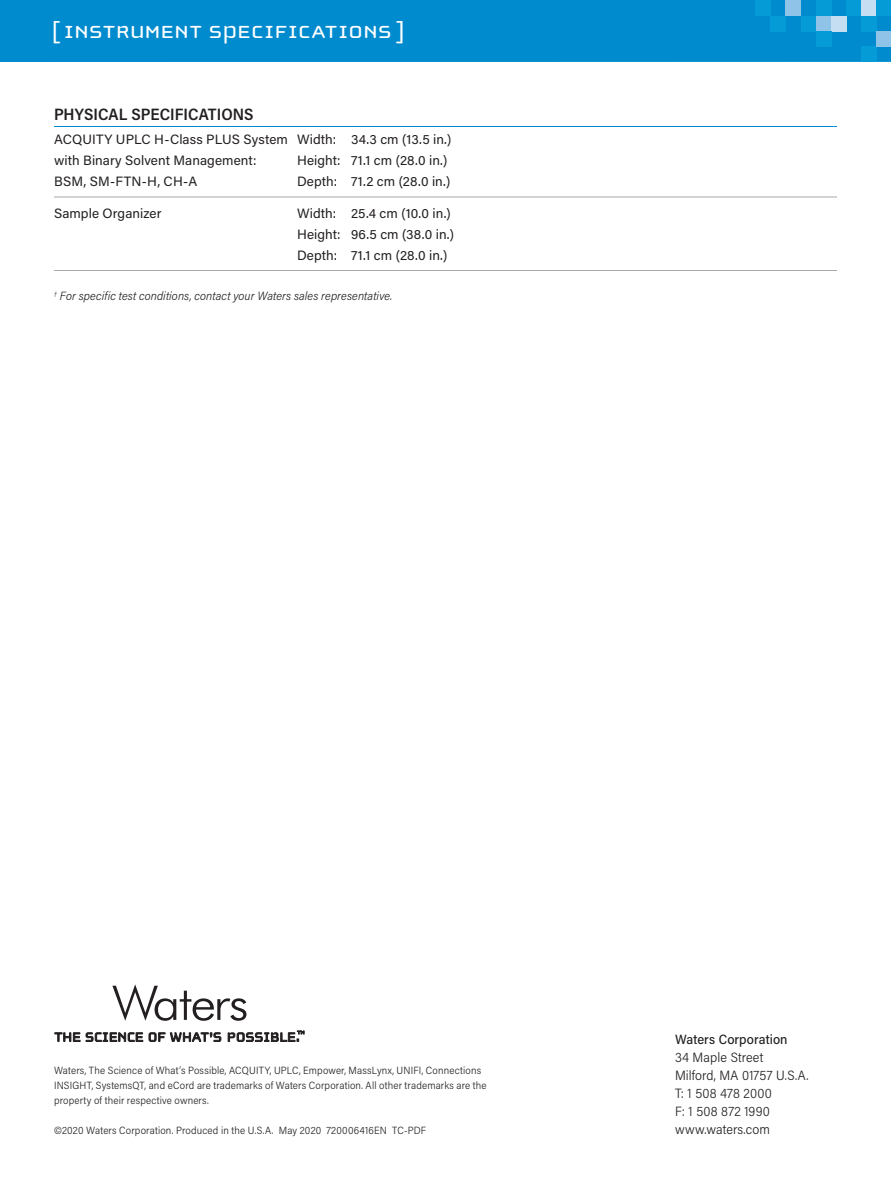
<style>
.page{position:relative;width:891px;height:1188px;background:#fff}
.page>*{position:absolute;margin:0;border:0;box-sizing:border-box;transform-origin:0 0}
.t1{font:25.5px "Cholla Unicase";letter-spacing:.015em;color:#fff;scale:1.1 1}
.t2{font:600 16.5px "Acumin Pro Semi Cond";color:#231f20}
.t3{font:13.5px/21px "Acumin Pro";letter-spacing:.01em;color:#231f20}
.t4{font:300 13.5px/18px "Acumin Pro Semi Cond";letter-spacing:.01em;color:#231f20}
.t5{font:500 13.5px "Acumin Pro Semi Cond";letter-spacing:.005em;color:#231f20}
.t6{font:italic 300 12px "Acumin Pro Semi Cond";letter-spacing:.01em;color:#231f20}
.t7{font:300 10.5px/15px "Acumin Pro Semi Cond";letter-spacing:.015em;color:#231f20}
</style>
<div class="page">
<div style="left:0;top:0;width:891px;height:62px;background:#008bcf"></div>
<div style="left:755px;top:0;width:15px;height:16px;background:#059bd7"></div>
<div style="left:861px;top:47px;width:15px;height:15px;background:#059bd7"></div>
<div style="left:770px;top:16px;width:16px;height:15px;background:#059bd7"></div>
<div style="left:786px;top:0;width:15px;height:16px;background:#90c3e8"></div>
<div style="left:801px;top:16px;width:15px;height:15px;background:#059bd7"></div>
<div style="left:816px;top:16px;width:16px;height:15px;background:#90c3e8"></div>
<div style="left:832px;top:16px;width:15px;height:15px;background:#c5def2"></div>
<div style="left:816px;top:0;width:16px;height:16px;background:#059bd7"></div>
<div style="left:816px;top:31px;width:16px;height:16px;background:#059bd7"></div>
<div style="left:861px;top:0;width:15px;height:16px;background:#c5def2"></div>
<div style="left:847px;top:0;width:14px;height:16px;background:#059bd7"></div>
<div style="left:876px;top:0;width:15px;height:16px;background:#059bd7"></div>
<div style="left:861px;top:16px;width:15px;height:15px;background:#059bd7"></div>
<div style="left:876px;top:31px;width:15px;height:16px;background:#90c3e8"></div>
<svg style="left:55px;top:1032px;width:88px;height:10px"></svg>
<svg style="left:149px;top:1032px;width:72px;height:10px"></svg>
<svg style="left:228px;top:1031px;width:76px;height:11px"></svg>
<svg style="left:112px;top:984px;width:134px;height:37px"></svg>
<hr style="left:54px;top:126px;width:783px;height:1px;background:#008bcf">
<hr style="left:54px;top:197px;width:783px;height:1px;background:#a8a9ad">
<hr style="left:54px;top:270px;width:783px;height:1px;background:#a8a9ad">
<h1 class="t1" style="left:52px;top:19px;width:323px">[ INSTRUMENT SPECIFICATIONS ]</h1>
<h2 class="t2" style="left:54px;top:103px;width:201px">PHYSICAL SPECIFICATIONS</h2>
<p class="t3" style="left:54px;top:128px;width:399px">ACQUITY UPLC H-Class PLUS System Width: 34.3 cm (13.5 in.) with Binary Solvent Management:</p>
<p class="t3" style="left:297px;top:149px;width:152px">Height: 71.1 cm (28.0 in.)</p>
<p class="t3" style="left:54px;top:170px;width:145px">BSM, SM-FTN-H, CH-A</p>
<p class="t3" style="left:297px;top:170px;width:155px">Depth: 71.2 cm (28.0 in.)</p>
<p class="t3" style="left:54px;top:202px;width:109px">Sample Organizer</p>
<p class="t3" style="left:297px;top:202px;width:158px">Width: 25.4 cm (10.0 in.)<br>Height: 96.5 cm (38.0 in.)<br>Depth: 71.1 cm (28.0 in.)</p>
<p class="t6" style="left:54px;top:288px;width:340px"><sup>†</sup> For specific test conditions, contact your Waters sales representative.</p>
<p class="t7" style="left:54px;top:1062px;width:434px">Waters, The Science of What’s Possible, ACQUITY, UPLC, Empower, MassLynx, UNIFI, Connections<br>INSIGHT, SystemsQT, and eCord are trademarks of Waters Corporation. All other trademarks are the property of their respective owners.</p>
<p class="t7" style="left:54px;top:1122px;width:374px">©2020 Waters Corporation. Produced in the U.S.A. May 2020 720006416EN TC-PDF</p>
<p class="t5" style="left:675px;top:1030px;width:114px">Waters Corporation</p>
<p class="t4" style="left:675px;top:1048px;width:135px">34 Maple Street<br>Milford, MA 01757 U.S.A.<br>T: 1 508 478 2000<br>F: 1 508 872 1990 www.waters.com</p>
</div>
